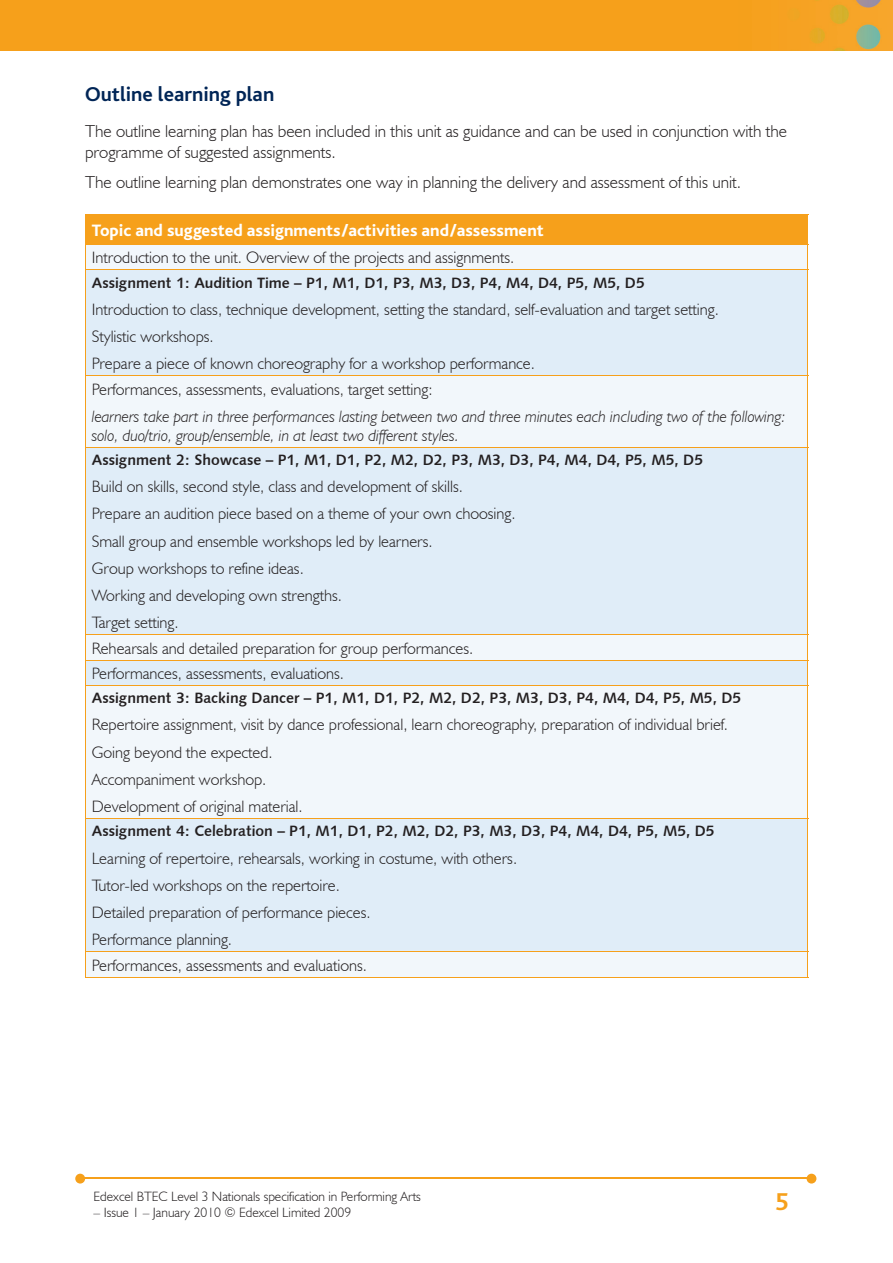
<style>
.page{position:relative;width:893px;height:1263px;background:#fff}
.page>*{position:absolute;margin:0;border:0;box-sizing:border-box;transform-origin:0 0}
.t1{font:700 25.5px "Bliss";color:#f6a01b}
.t2{font:700 21px "Bliss";color:#002556}
.t3{font:300 17.25px/21px "Humanist 521 BT";color:#231f20}
.t4{font:800 17.25px "Bliss";color:#fff}
.t5{font:300 16.5px/27.3px "Humanist 521 BT";color:#231f20}
.t6{font:italic 300 16.5px/18.8px "Humanist 521 BT";color:#231f20}
.t7{font:15px "Humanist 531 BT Bold A";color:#231f20}
.t8{font:300 13.5px "Humanist 521 BT";color:#231f20}
</style>
<div class="page">
<img style="left:0;top:0;width:893px;height:51px">
<hr style="left:82px;top:1178px;width:728px;height:1px;background:#f6a01b">
<svg style="left:807px;top:1174px;width:9px;height:9px"></svg>
<svg style="left:75px;top:1174px;width:10px;height:9px"></svg>
<div style="left:85px;top:214px;width:723px;height:30px;background:#f6a01b"></div>
<div style="left:86px;top:245px;width:721px;height:732px;background:#f2f7fb"></div>
<svg style="left:86px;top:270px;width:721px;height:681px;fill:#e0edf8"></svg>
<svg style="left:85px;top:245px;width:1px;height:24px"></svg>
<svg style="left:807px;top:245px;width:1px;height:24px"></svg>
<hr style="left:85px;top:244px;width:723px;height:1px;background:#f6a01b">
<hr style="left:85px;top:270px;width:1px;height:105px;background:#f6a01b">
<hr style="left:807px;top:270px;width:1px;height:105px;background:#f6a01b">
<hr style="left:85px;top:269px;width:723px;height:1px;background:#f6a01b">
<hr style="left:85px;top:376px;width:1px;height:71px;background:#f6a01b">
<hr style="left:807px;top:376px;width:1px;height:71px;background:#f6a01b">
<hr style="left:85px;top:375px;width:723px;height:1px;background:#f6a01b">
<hr style="left:85px;top:447px;width:1px;height:187px;background:#f6a01b">
<hr style="left:807px;top:447px;width:1px;height:187px;background:#f6a01b">
<hr style="left:85px;top:447px;width:723px;height:1px;background:#f6a01b">
<hr style="left:85px;top:634px;width:723px;height:1px;background:#f6a01b">
<svg style="left:85px;top:635px;width:1px;height:50px"></svg>
<svg style="left:807px;top:635px;width:1px;height:50px"></svg>
<hr style="left:85px;top:660px;width:723px;height:1px;background:#f6a01b">
<hr style="left:85px;top:686px;width:1px;height:132px;background:#f6a01b">
<hr style="left:807px;top:686px;width:1px;height:132px;background:#f6a01b">
<hr style="left:85px;top:685px;width:723px;height:1px;background:#f6a01b">
<hr style="left:85px;top:819px;width:1px;height:132px;background:#f6a01b">
<hr style="left:807px;top:819px;width:1px;height:132px;background:#f6a01b">
<hr style="left:85px;top:818px;width:723px;height:1px;background:#f6a01b">
<hr style="left:85px;top:977px;width:723px;height:1px;background:#f6a01b">
<svg style="left:85px;top:952px;width:1px;height:25px"></svg>
<svg style="left:807px;top:952px;width:1px;height:25px"></svg>
<hr style="left:85px;top:951px;width:723px;height:1px;background:#f6a01b">
<p class="t2" style="left:85px;top:83px;width:191px">Outline learning plan</p>
<p class="t3" style="left:85px;top:120px;width:704px">The outline learning plan has been included in this unit as guidance and can be used in conjunction with the programme of suggested assignments.</p>
<p class="t3" style="left:85px;top:171px;width:657px">The outline learning plan demonstrates one way in planning the delivery and assessment of this unit.</p>
<p class="t4" style="left:92px;top:221px;width:453px">Topic and suggested assignments/activities and/assessment</p>
<p class="t5" style="left:92px;top:244px;width:424px">Introduction to the unit. Overview of the projects and assignments.</p>
<p class="t7" style="left:92px;top:273px;width:554px">Assignment 1: Audition Time – P1, M1, D1, P3, M3, D3, P4, M4, D4, P5, M5, D5</p>
<p class="t5" style="left:92px;top:295px;width:629px">Introduction to class, technique development, setting the standard, self-evaluation and target setting.<br>Stylistic workshops.<br>Prepare a piece of known choreography for a workshop performance.</p>
<p class="t5" style="left:92px;top:375px;width:342px">Performances, assessments, evaluations, target setting:</p>
<p class="t6" style="left:92px;top:407px;width:695px">learners take part in three performances lasting between two and three minutes each including two of the following: solo, duo/trio, group/ensemble, in at least two different styles.</p>
<p class="t7" style="left:92px;top:450px;width:613px">Assignment 2: Showcase – P1, M1, D1, P2, M2, D2, P3, M3, D3, P4, M4, D4, P5, M5, D5</p>
<p class="t5" style="left:92px;top:472px;width:425px">Build on skills, second style, class and development of skills.<br>Prepare an audition piece based on a theme of your own choosing.<br>Small group and ensemble workshops led by learners.<br>Group workshops to refine ideas.<br>Working and developing own strengths.<br>Target setting.</p>
<p class="t5" style="left:92px;top:635px;width:383px;line-height:25.3px">Rehearsals and detailed preparation for group performances.<br>Performances, assessments, evaluations.</p>
<p class="t7" style="left:92px;top:689px;width:651px">Assignment 3: Backing Dancer – P1, M1, D1, P2, M2, D2, P3, M3, D3, P4, M4, D4, P5, M5, D5</p>
<p class="t5" style="left:92px;top:711px;width:638px">Repertoire assignment, visit by dance professional, learn choreography, preparation of individual brief.<br>Going beyond the expected.<br>Accompaniment workshop.<br>Development of original material.</p>
<p class="t7" style="left:92px;top:822px;width:624px">Assignment 4: Celebration – P1, M1, D1, P2, M2, D2, P3, M3, D3, P4, M4, D4, P5, M5, D5</p>
<p class="t5" style="left:92px;top:844px;width:427px">Learning of repertoire, rehearsals, working in costume, with others.<br>Tutor-led workshops on the repertoire.<br>Detailed preparation of performance pieces.<br>Performance planning.</p>
<p class="t5" style="left:92px;top:951px;width:277px">Performances, assessments and evaluations.</p>
<p class="t8" style="left:94px;top:1188px;width:329px">Edexcel BTEC Level 3 Nationals specification in Performing Arts</p>
<p class="t8" style="left:94px;top:1204px;width:259px">– Issue 1 – January 2010 © Edexcel Limited 2009</p>
<h1 class="t1" style="left:775px;top:1189px;width:15px">5</h1>
</div>
